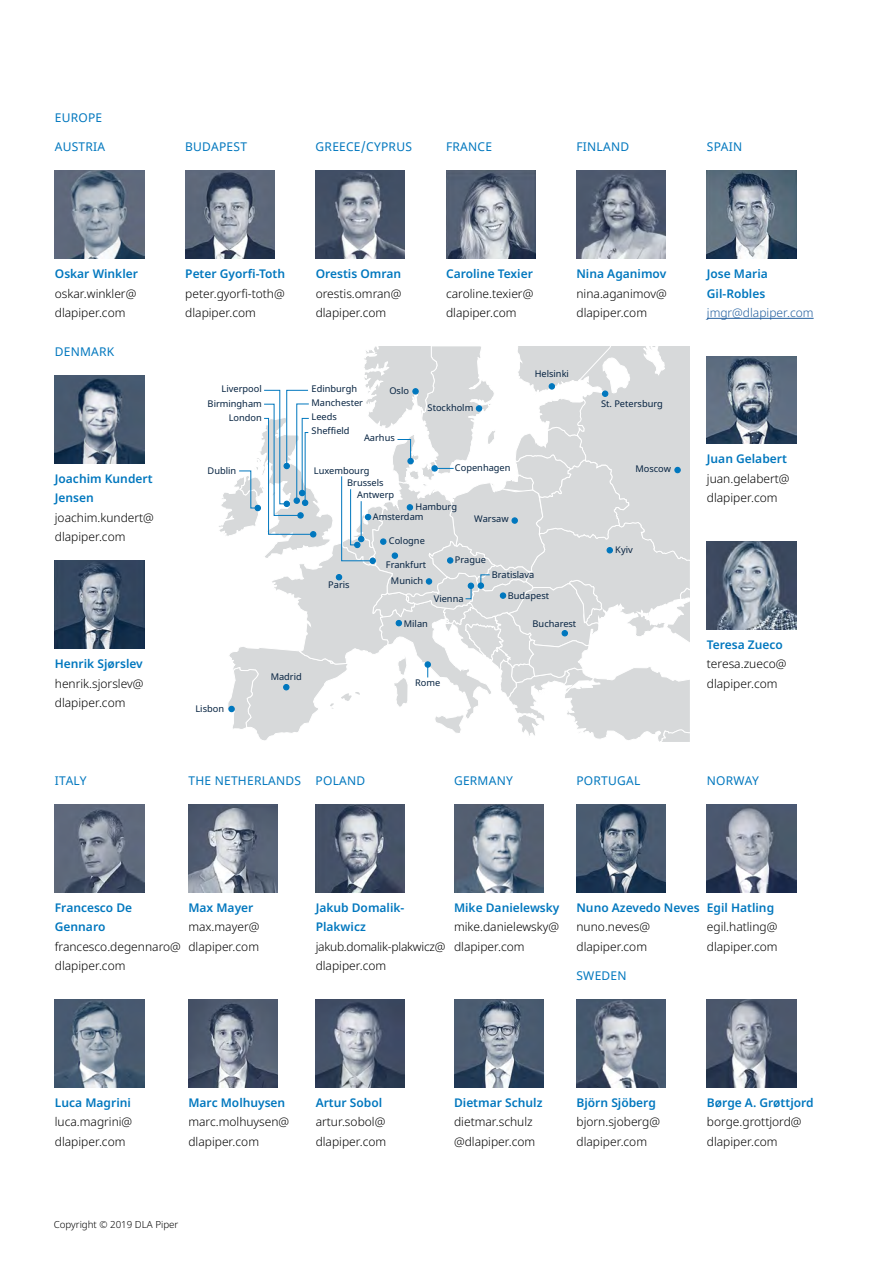
<style>
.page{position:relative;width:893px;height:1263px;background:#fff}
.page>*{position:absolute;margin:0;border:0;box-sizing:border-box;transform-origin:0 0}
.t1{font:300 12px/19.5px "Noto Sans";color:#000}
.t2{font:600 12px/19.5px "Noto Sans";color:#0077be}
.t3{font:12px "Noto Sans";letter-spacing:.02em;color:#0077be}
.t4{font:300 12px/19.5px "Noto Sans";letter-spacing:-.02em;color:#000}
.t5{font:300 12px "Noto Sans";color:#215e9e}
.t6{font:300 9.75px "Noto Sans";color:#000}
.t7{font:9.3px/14.9px "Noto Sans";color:#062341;text-align:right}
</style>
<div class="page">
<svg style="left:219px;top:346px;width:471px;height:396px"></svg>
<img style="left:55px;top:171px;width:89px;height:88px">
<img style="left:55px;top:376px;width:89px;height:87px">
<img style="left:55px;top:561px;width:89px;height:88px">
<img style="left:55px;top:805px;width:89px;height:87px">
<img style="left:55px;top:1000px;width:89px;height:87px">
<img style="left:188px;top:805px;width:90px;height:87px">
<img style="left:188px;top:1000px;width:90px;height:87px">
<img style="left:316px;top:805px;width:89px;height:87px">
<img style="left:316px;top:1000px;width:89px;height:87px">
<hr style="left:707px;top:318px;width:107px;height:1px;background:#215e9e">
<img style="left:707px;top:171px;width:89px;height:88px">
<img style="left:707px;top:356px;width:89px;height:88px">
<img style="left:707px;top:541px;width:89px;height:88px">
<img style="left:454px;top:805px;width:89px;height:87px">
<img style="left:454px;top:1000px;width:89px;height:87px">
<img style="left:185px;top:170px;width:90px;height:88px">
<img style="left:316px;top:171px;width:89px;height:88px">
<img style="left:576px;top:171px;width:90px;height:88px">
<img style="left:446px;top:171px;width:89px;height:88px">
<img style="left:576px;top:1000px;width:90px;height:87px">
<img style="left:707px;top:805px;width:89px;height:87px">
<img style="left:707px;top:1000px;width:89px;height:87px">
<img style="left:576px;top:805px;width:90px;height:87px">
<p class="t3" style="left:55px;top:109px;width:49px">EUROPE</p>
<p class="t3" style="left:55px;top:139px;width:52px">AUSTRIA</p>
<p class="t3" style="left:185px;top:139px;width:63px">BUDAPEST</p>
<p class="t3" style="left:316px;top:139px;width:98px">GREECE/CYPRUS</p>
<p class="t3" style="left:446px;top:139px;width:47px">FRANCE</p>
<p class="t3" style="left:576px;top:139px;width:54px">FINLAND</p>
<p class="t3" style="left:707px;top:139px;width:37px">SPAIN</p>
<p class="t2" style="left:55px;top:264px;width:85px">Oskar Winkler</p>
<p class="t1" style="left:55px;top:284px;width:83px">oskar.winkler@ dlapiper.com</p>
<p class="t3" style="left:55px;top:344px;width:61px">DENMARK</p>
<p class="t2" style="left:55px;top:469px;width:99px">Joachim Kundert<br>Jensen</p>
<p class="t1" style="left:55px;top:508px;width:101px">joachim.kundert@ dlapiper.com</p>
<p class="t2" style="left:55px;top:654px;width:89px">Henrik Sjørslev</p>
<p class="t1" style="left:55px;top:674px;width:90px">henrik.sjorslev@ dlapiper.com</p>
<p class="t3" style="left:55px;top:773px;width:33px">ITALY</p>
<p class="t2" style="left:185px;top:264px;width:101px">Peter Gyorfi-Toth</p>
<p class="t1" style="left:185px;top:284px;width:101px">peter.gyorfi-toth@ dlapiper.com</p>
<p class="t2" style="left:316px;top:264px;width:87px">Orestis Omran</p>
<p class="t1" style="left:316px;top:284px;width:87px">orestis.omran@ dlapiper.com</p>
<p class="t2" style="left:446px;top:264px;width:88px">Caroline Texier</p>
<p class="t1" style="left:446px;top:284px;width:89px">caroline.texier@ dlapiper.com</p>
<p class="t2" style="left:576px;top:264px;width:91px">Nina Aganimov</p>
<p class="t1" style="left:576px;top:284px;width:92px">nina.aganimov@ dlapiper.com</p>
<p class="t7" style="left:208px;top:382px;width:56px">Liverpool<br>Birmingham</p>
<p class="t7" style="left:312px;top:382px;width:47px">Edinburgh</p>
<p class="t7" style="left:312px;top:410px;width:27px">Leeds</p>
<p class="t7" style="left:389px;top:384px;width:21px">Oslo</p>
<p class="t7" style="left:312px;top:396px;width:53px">Manchester</p>
<p class="t7" style="left:312px;top:424px;width:40px">Sheffield</p>
<p class="t7" style="left:229px;top:410px;width:35px">London</p>
<p class="t7" style="left:364px;top:431px;width:32px">Aarhus</p>
<p class="t7" style="left:428px;top:400px;width:47px">Stockholm</p>
<p class="t7" style="left:208px;top:463px;width:30px">Dublin</p>
<p class="t7" style="left:314px;top:463px;width:57px">Luxembourg</p>
<p class="t7" style="left:455px;top:460px;width:57px">Copenhagen</p>
<p class="t7" style="left:347px;top:475px;width:38px">Brussels</p>
<p class="t7" style="left:357px;top:487px;width:38px">Antwerp</p>
<p class="t7" style="left:415px;top:499px;width:43px">Hamburg</p>
<p class="t7" style="left:389px;top:534px;width:38px">Cologne</p>
<p class="t7" style="left:373px;top:509px;width:52px">Amsterdam</p>
<p class="t7" style="left:474px;top:512px;width:36px">Warsaw</p>
<p class="t7" style="left:386px;top:557px;width:42px">Frankfurt</p>
<p class="t7" style="left:455px;top:553px;width:33px">Prague</p>
<p class="t7" style="left:535px;top:366px;width:36px">Helsinki</p>
<p class="t7" style="left:328px;top:578px;width:23px">Paris</p>
<p class="t7" style="left:391px;top:573px;width:34px">Munich</p>
<p class="t7" style="left:434px;top:591px;width:31px">Vienna</p>
<p class="t7" style="left:492px;top:567px;width:44px">Bratislava</p>
<p class="t7" style="left:508px;top:588px;width:43px">Budapest</p>
<p class="t7" style="left:601px;top:396px;width:63px">St. Petersburg</p>
<p class="t7" style="left:635px;top:461px;width:37px">Moscow</p>
<p class="t7" style="left:615px;top:542px;width:19px">Kyiv</p>
<p class="t7" style="left:195px;top:701px;width:30px">Lisbon</p>
<p class="t7" style="left:271px;top:669px;width:33px">Madrid</p>
<p class="t3" style="left:188px;top:773px;width:114px">THE NETHERLANDS</p>
<p class="t3" style="left:316px;top:773px;width:51px">POLAND</p>
<p class="t7" style="left:404px;top:616px;width:26px">Milan</p>
<p class="t7" style="left:415px;top:675px;width:27px">Rome</p>
<p class="t7" style="left:533px;top:617px;width:45px">Bucharest</p>
<p class="t3" style="left:454px;top:773px;width:60px">GERMANY</p>
<p class="t3" style="left:576px;top:773px;width:65px">PORTUGAL</p>
<p class="t2" style="left:707px;top:264px;width:63px">Jose Maria<br>Gil-Robles</p>
<p class="t5" style="left:707px;top:304px;width:108px">jmgr@dlapiper.com</p>
<p class="t2" style="left:707px;top:450px;width:82px">Juan Gelabert</p>
<p class="t1" style="left:707px;top:469px;width:84px">juan.gelabert@ dlapiper.com</p>
<p class="t2" style="left:707px;top:635px;width:77px">Teresa Zueco</p>
<p class="t1" style="left:707px;top:654px;width:81px">teresa.zueco@ dlapiper.com</p>
<p class="t3" style="left:707px;top:773px;width:54px">NORWAY</p>
<p class="t2" style="left:55px;top:898px;width:79px">Francesco De<br>Gennaro</p>
<p class="t1" style="left:55px;top:937px;width:128px">francesco.degennaro@ dlapiper.com</p>
<p class="t2" style="left:188px;top:898px;width:67px">Max Mayer</p>
<p class="t1" style="left:188px;top:918px;width:72px">max.mayer@ dlapiper.com</p>
<p class="t2" style="left:316px;top:898px;width:90px">Jakub Domalik-<br>Plakwicz</p>
<p class="t4" style="left:316px;top:937px;width:131px">jakub.domalik-plakwicz@ dlapiper.com</p>
<p class="t2" style="left:454px;top:898px;width:107px">Mike Danielewsky</p>
<p class="t1" style="left:454px;top:918px;width:106px">mike.danielewsky@ dlapiper.com</p>
<p class="t2" style="left:576px;top:898px;width:125px">Nuno Azevedo Neves</p>
<p class="t1" style="left:576px;top:918px;width:75px">nuno.neves@ dlapiper.com</p>
<p class="t3" style="left:576px;top:968px;width:52px">SWEDEN</p>
<p class="t2" style="left:707px;top:898px;width:69px">Egil Hatling</p>
<p class="t1" style="left:707px;top:918px;width:72px">egil.hatling@ dlapiper.com</p>
<p class="t2" style="left:55px;top:1093px;width:78px">Luca Magrini</p>
<p class="t1" style="left:55px;top:1113px;width:79px">luca.magrini@ dlapiper.com</p>
<p class="t2" style="left:188px;top:1093px;width:98px">Marc Molhuysen</p>
<p class="t1" style="left:188px;top:1113px;width:102px">marc.molhuysen@ dlapiper.com</p>
<p class="t2" style="left:316px;top:1093px;width:68px">Artur Sobol</p>
<p class="t1" style="left:316px;top:1113px;width:72px">artur.sobol@ dlapiper.com</p>
<p class="t6" style="left:54px;top:1217px;width:126px">Copyright © 2019 DLA Piper</p>
<p class="t2" style="left:454px;top:1093px;width:90px">Dietmar Schulz</p>
<p class="t1" style="left:454px;top:1113px;width:83px">dietmar.schulz @dlapiper.com</p>
<p class="t2" style="left:576px;top:1093px;width:81px">Björn Sjöberg</p>
<p class="t1" style="left:576px;top:1113px;width:85px">bjorn.sjoberg@ dlapiper.com</p>
<p class="t2" style="left:707px;top:1093px;width:108px">Børge A. Grøttjord</p>
<p class="t1" style="left:707px;top:1113px;width:96px">borge.grottjord@ dlapiper.com</p>
</div>
